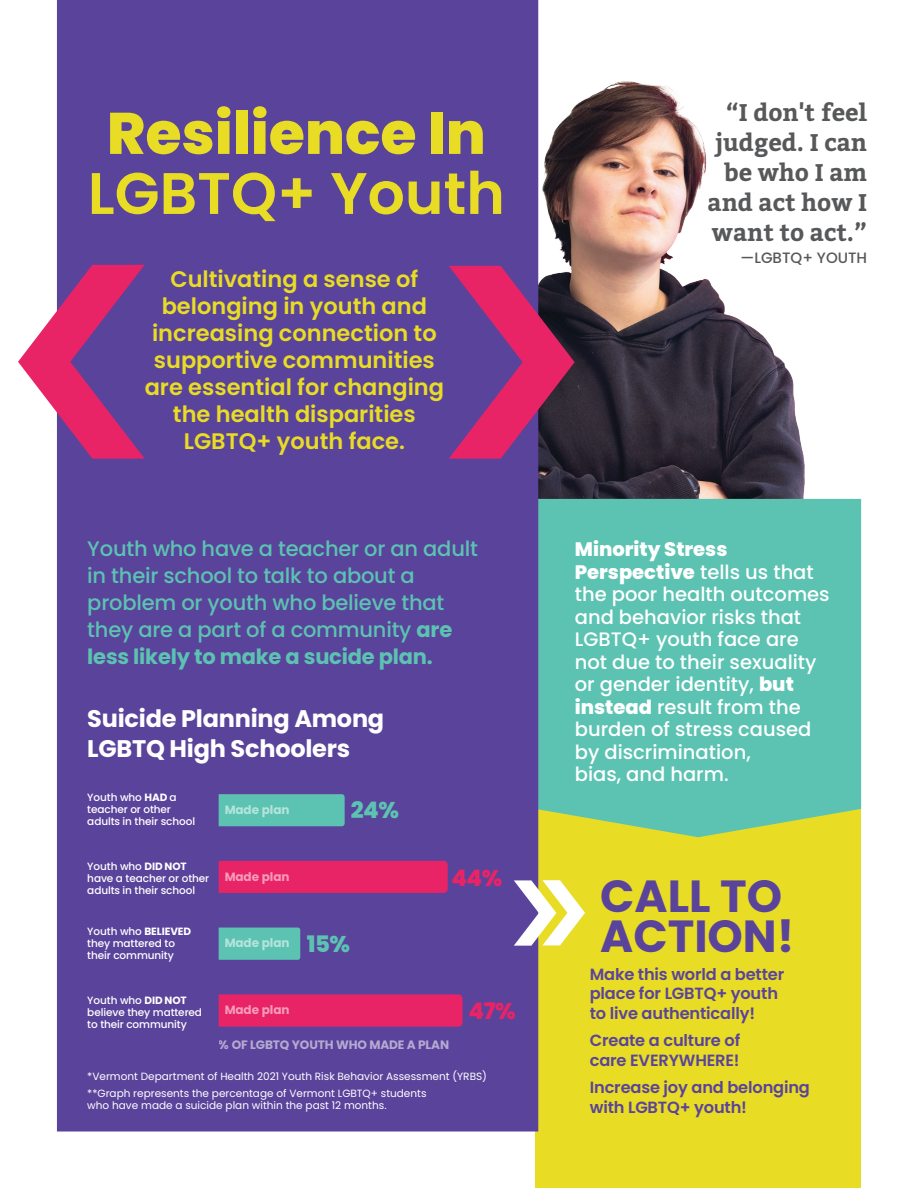
<style>
.page{position:relative;width:918px;height:1188px;background:#fff}
.page>*{position:absolute;margin:0;border:0;box-sizing:border-box;transform-origin:0 0}
.t1{font:800 58.5px "Poppins";color:#e8dc25}
.t2{font:600 58.5px "Poppins";color:#e8dc25}
.t3{font:700 45px/40.5px "Poppins";color:#5a439b}
.t4{font:700 24px/30px "Bitter";color:#57585a;text-align:right}
.t5{font:700 24px/30px "Poppins";letter-spacing:-.01em;color:#fff}
.t6{font:800 22.8px "Poppins";color:#e82466}
.t7{font:800 22.8px "Poppins";color:#5cc3b2}
.t8{font:600 22.5px/27px "Poppins";color:#e8dc25;text-align:center}
.t9{font:500 21px/27px "Poppins";letter-spacing:-.01em;color:#5cc3b2}
.t10{font:500 19.5px/22.5px "Poppins";color:#fff}
.t11{font:600 16.2px/19.5px "Poppins";letter-spacing:-.01em;color:#5a439b}
.t12{font:500 15px "Poppins";color:#57585a}
.t13{font:700 12.15px "Poppins";letter-spacing:-.01em;color:#fff}
.t14{font:700 12px "Poppins";color:#fff}
.t15{font:500 10.5px/12px "Poppins";letter-spacing:-.01em;color:#fff}
.t16{font:10.5px/17.2px "Poppins";color:#fff}
.s1{font-weight:700}
.s2{font-weight:800}
.s3{font-weight:800;font-size:22.8px;color:#5cc3b2}
</style>
<div class="page">
<img style="left:538px;top:32px;width:289px;height:467px">
<div style="left:535px;top:777px;width:326px;height:411px;background:#e8dc25"></div>
<div style="left:538px;top:499px;width:323px;height:338px;background:#5cc3b2"></div>
<div style="left:57px;top:0;width:481px;height:1132px;background:#5a439b"></div>
<svg style="left:514px;top:880px;width:71px;height:66px"></svg>
<svg style="left:18px;top:265px;width:127px;height:194px"></svg>
<svg style="left:449px;top:266px;width:126px;height:193px;background:#8b3270"></svg>
<div style="left:219px;top:794px;width:126px;height:32px;background:#5cc3b2"></div>
<div style="left:219px;top:861px;width:229px;height:32px;background:#e82466"></div>
<div style="left:219px;top:994px;width:244px;height:33px;background:#e82466"></div>
<div style="left:219px;top:928px;width:81px;height:32px;background:#5cc3b2"></div>
<h1 class="t1" style="left:107px;top:100px;width:381px">Resilience In</h1>
<h1 class="t2" style="left:88px;top:160px;width:419px">LGBTQ+ Youth</h1>
<p class="t8" style="left:145px;top:266px;width:301px">Cultivating a sense of belonging in youth and increasing connection to supportive communities are essential for changing the health disparities<br>LGBTQ+ youth face.</p>
<p class="t4" style="left:708px;top:98px;width:161px">“I don't feel judged. I can be who I am and act how I want to act.”</p>
<p class="t12" style="left:741px;top:249px;width:128px">—LGBTQ+ YOUTH</p>
<p class="t9" style="left:87px;top:535px;width:392px">Youth who have a teacher or an adult in their school to talk to about a problem or youth who believe that they are a part of a community <span class="s1">are less likely to make a sucide plan.</span></p>
<p class="t10" style="left:575px;top:538px;width:256px"><span class="s2">Minority Stress<br>Perspective</span> tells us that the poor health outcomes and behavior risks that<br>LGBTQ+ youth face are not due to their sexuality or gender identity, <span class="s2">but instead</span> result from the burden of stress caused by discrimination,<br>bias, and harm.</p>
<p class="t5" style="left:87px;top:704px;width:298px">Suicide Planning Among<br>LGBTQ High Schoolers</p>
<p class="t15" style="left:87px;top:791px;width:109px">Youth who <span class="s1">HAD</span> a teacher or other adults in their school</p>
<p class="t15" style="left:87px;top:861px;width:123px">Youth who <span class="s1">DID NOT </span>have a teacher or other adults in their school</p>
<p class="t15" style="left:87px;top:926px;width:105px">Youth who <span class="s1">BELIEVED </span>they mattered to their community</p>
<p class="t15" style="left:87px;top:995px;width:116px">Youth who <span class="s1">DID NOT </span>believe they mattered to their community</p>
<p class="t14" style="left:224px;top:803px;width:67px">Made plan</p>
<p class="t14" style="left:224px;top:869px;width:67px">Made plan</p>
<p class="t7" style="left:351px;top:797px;width:50px">24%</p>
<p class="t14" style="left:224px;top:936px;width:127px">Made plan <span class="s3">15%</span></p>
<p class="t14" style="left:224px;top:1002px;width:67px">Made plan</p>
<p class="t6" style="left:451px;top:864px;width:53px">44%</p>
<p class="t6" style="left:469px;top:998px;width:49px">47%</p>
<p class="t13" style="left:219px;top:1037px;width:232px">% OF LGBTQ YOUTH WHO MADE A PLAN</p>
<p class="t16" style="left:87px;top:1067px;width:401px">*Vermont Department of Health 2021 Youth Risk Behavior Assessment (YRBS) **Graph represents the percentage of Vermont LGBTQ+ students</p>
<p class="t16" style="left:87px;top:1097px;width:301px">who have made a suicide plan within the past 12 months.</p>
<h2 class="t3" style="left:600px;top:876px;width:196px">CALL TO<br>ACTION!</h2>
<p class="t11" style="left:590px;top:965px;width:196px">Make this world a better place for LGBTQ+ youth to live authentically!</p>
<p class="t11" style="left:590px;top:1031px;width:152px">Create a culture of care EVERYWHERE!</p>
<p class="t11" style="left:590px;top:1078px;width:222px">Increase joy and belonging with LGBTQ+ youth!</p>
</div>
